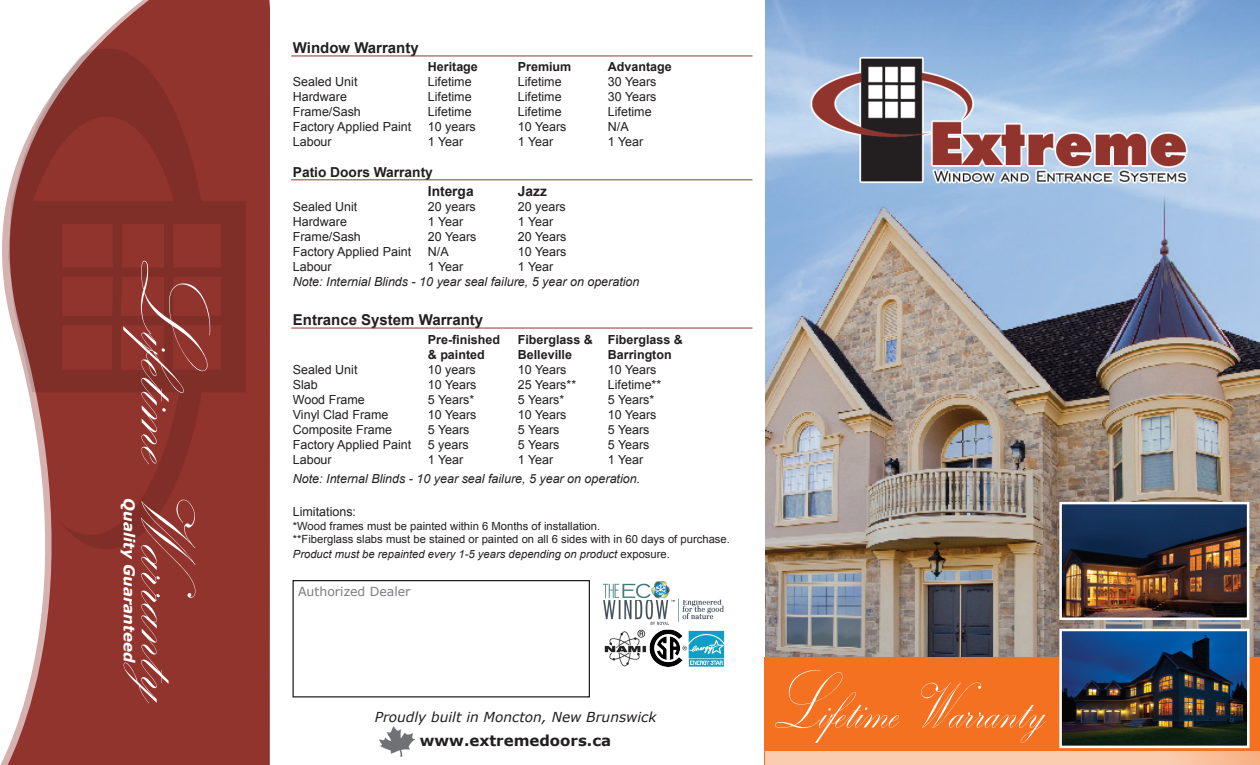
<style>
.page{position:relative;width:1260px;height:765px;background:#fff}
.page>*{position:absolute;margin:0;border:0;box-sizing:border-box;transform-origin:0 0}
.t1{font:700 15px "Arial";color:#231f20}
.t2{font:700 15px "Verdana";color:#231f20}
.t3{font:italic 700 15px "Verdana";color:#fff}
.t4{font:italic 13.75px "Verdana";color:#231f20}
.t5{font:700 13.75px/18.8px "Arial";color:#231f20}
.t6{font:12.5px "Arial";color:#231f20}
.t7{font:italic 12.5px "Arial";color:#231f20}
.t8{font:700 12.5px "Arial";color:#231f20}
.t9{font:12.5px "Verdana";color:#7b7d80}
.t10{font:11.25px/13.5px "Arial";color:#231f20}
.t11{font:italic 11.25px "Arial";color:#231f20}
.s1{font-style:normal}
</style>
<div class="page">
<img style="left:765px;top:0;width:495px;height:658px">
<div style="left:765px;top:658px;width:495px;height:107px;background:#f37121"></div>
<svg style="left:765px;top:751px;width:495px;height:14px;background:#f9c9ab"></svg>
<img style="left:1062px;top:632px;width:185px;height:113px">
<div style="left:1059px;top:629px;width:191px;height:119px;border:2px solid #fff"></div>
<img style="left:1062px;top:505px;width:184px;height:112px">
<div style="left:1059px;top:502px;width:190px;height:118px;border:2px solid #fff"></div>
<img style="left:810px;top:55px;width:379px;height:131px">
<div style="left:292px;top:580px;width:298px;height:118px;border:1px solid #231f20"></div>
<img style="left:380px;top:726px;width:35px;height:31px">
<svg style="left:0;top:0;width:270px;height:765px;fill:#92342e"></svg>
<img style="left:0;top:49px;width:246px;height:521px">
<svg style="left:123px;top:261px;width:87px;height:442px;background:#943e38"></svg>
<img style="left:604px;top:581px;width:120px;height:43px">
<img style="left:689px;top:631px;width:36px;height:36px">
<img style="left:604px;top:629px;width:43px;height:38px">
<hr style="left:291px;top:56px;width:461px;height:1px;background:#92342e">
<hr style="left:291px;top:180px;width:461px;height:1px;background:#92342e">
<hr style="left:291px;top:328px;width:461px;height:1px;background:#92342e">
<svg style="left:775px;top:670px;width:271px;height:73px"></svg>
<img style="left:649px;top:629px;width:37px;height:37px">
<p class="t3" style="left:139px;top:498px;width:166px;rotate:90deg">Quality Guaranteed</p>
<p class="t1" style="left:293px;top:38px;width:127px">Window Warranty</p>
<p class="t8" style="left:428px;top:59px;width:52px">Heritage</p>
<p class="t8" style="left:518px;top:59px;width:55px">Premium</p>
<p class="t8" style="left:608px;top:59px;width:65px">Advantage</p>
<p class="t6" style="left:293px;top:74px;width:66px">Sealed Unit</p>
<p class="t6" style="left:428px;top:74px;width:45px">Lifetime</p>
<p class="t6" style="left:518px;top:74px;width:45px">Lifetime</p>
<p class="t6" style="left:608px;top:74px;width:50px">30 Years</p>
<p class="t6" style="left:293px;top:89px;width:56px">Hardware</p>
<p class="t6" style="left:428px;top:89px;width:45px">Lifetime</p>
<p class="t6" style="left:518px;top:89px;width:45px">Lifetime</p>
<p class="t6" style="left:608px;top:89px;width:50px">30 Years</p>
<p class="t6" style="left:293px;top:104px;width:70px">Frame/Sash</p>
<p class="t6" style="left:428px;top:104px;width:45px">Lifetime</p>
<p class="t6" style="left:518px;top:104px;width:45px">Lifetime</p>
<p class="t6" style="left:608px;top:104px;width:45px">Lifetime</p>
<p class="t6" style="left:293px;top:119px;width:120px">Factory Applied Paint</p>
<p class="t6" style="left:428px;top:119px;width:49px">10 years</p>
<p class="t6" style="left:518px;top:119px;width:50px">10 Years</p>
<p class="t6" style="left:608px;top:119px;width:22px">N/A</p>
<p class="t6" style="left:293px;top:134px;width:40px">Labour</p>
<p class="t6" style="left:428px;top:134px;width:37px">1 Year</p>
<p class="t6" style="left:518px;top:134px;width:37px">1 Year</p>
<p class="t6" style="left:608px;top:134px;width:37px">1 Year</p>
<p class="t5" style="left:428px;top:163px;width:47px;text-indent:-135px">Patio Doors Warranty<br>Interga</p>
<p class="t5" style="left:518px;top:182px;width:31px">Jazz</p>
<p class="t6" style="left:293px;top:198px;width:66px">Sealed Unit</p>
<p class="t6" style="left:428px;top:198px;width:49px">20 years</p>
<p class="t6" style="left:518px;top:198px;width:49px">20 years</p>
<p class="t6" style="left:293px;top:213px;width:56px">Hardware</p>
<p class="t6" style="left:428px;top:213px;width:37px">1 Year</p>
<p class="t6" style="left:518px;top:213px;width:37px">1 Year</p>
<p class="t6" style="left:293px;top:228px;width:70px">Frame/Sash</p>
<p class="t6" style="left:428px;top:228px;width:50px">20 Years</p>
<p class="t6" style="left:518px;top:228px;width:50px">20 Years</p>
<p class="t6" style="left:293px;top:243px;width:120px">Factory Applied Paint</p>
<p class="t6" style="left:428px;top:243px;width:22px">N/A</p>
<p class="t6" style="left:518px;top:243px;width:50px">10 Years</p>
<p class="t6" style="left:293px;top:258px;width:40px">Labour</p>
<p class="t6" style="left:428px;top:258px;width:37px">1 Year</p>
<p class="t6" style="left:518px;top:258px;width:37px">1 Year</p>
<p class="t7" style="left:293px;top:273px;width:348px">Note: Internial Blinds - 10 year seal failure, 5 year on operation</p>
<p class="t1" style="left:293px;top:310px;width:192px">Entrance System Warranty</p>
<p class="t8" style="left:428px;top:331px;width:74px">Pre-finished</p>
<p class="t8" style="left:518px;top:331px;width:167px">Fiberglass &amp; Fiberglass &amp;</p>
<p class="t8" style="left:428px;top:346px;width:58px">&amp; painted</p>
<p class="t8" style="left:518px;top:346px;width:56px">Belleville</p>
<p class="t8" style="left:608px;top:346px;width:65px">Barrington</p>
<p class="t6" style="left:293px;top:361px;width:66px">Sealed Unit</p>
<p class="t6" style="left:428px;top:361px;width:49px">10 years</p>
<p class="t6" style="left:518px;top:361px;width:50px">10 Years</p>
<p class="t6" style="left:608px;top:361px;width:50px">10 Years</p>
<p class="t6" style="left:293px;top:376px;width:27px">Slab</p>
<p class="t6" style="left:428px;top:376px;width:50px">10 Years</p>
<p class="t6" style="left:518px;top:376px;width:60px">25 Years**</p>
<p class="t6" style="left:608px;top:376px;width:55px">Lifetime**</p>
<p class="t6" style="left:293px;top:391px;width:74px">Wood Frame</p>
<p class="t6" style="left:428px;top:391px;width:48px">5 Years*</p>
<p class="t6" style="left:518px;top:391px;width:48px">5 Years*</p>
<p class="t6" style="left:608px;top:391px;width:48px">5 Years*</p>
<p class="t6" style="left:293px;top:406px;width:97px">Vinyl Clad Frame</p>
<p class="t6" style="left:428px;top:406px;width:50px">10 Years</p>
<p class="t6" style="left:518px;top:406px;width:50px">10 Years</p>
<p class="t6" style="left:608px;top:406px;width:50px">10 Years</p>
<p class="t6" style="left:293px;top:421px;width:101px">Composite Frame</p>
<p class="t6" style="left:428px;top:421px;width:43px">5 Years</p>
<p class="t6" style="left:518px;top:421px;width:43px">5 Years</p>
<p class="t6" style="left:608px;top:421px;width:43px">5 Years</p>
<p class="t6" style="left:293px;top:436px;width:120px">Factory Applied Paint</p>
<p class="t6" style="left:428px;top:436px;width:42px">5 years</p>
<p class="t6" style="left:518px;top:436px;width:43px">5 Years</p>
<p class="t6" style="left:608px;top:436px;width:43px">5 Years</p>
<p class="t6" style="left:293px;top:451px;width:40px">Labour</p>
<p class="t6" style="left:428px;top:451px;width:37px">1 Year</p>
<p class="t6" style="left:518px;top:451px;width:37px">1 Year</p>
<p class="t6" style="left:608px;top:451px;width:37px">1 Year</p>
<p class="t7" style="left:293px;top:470px;width:349px">Note: Internal Blinds - 10 year seal failure, 5 year on operation.</p>
<p class="t6" style="left:293px;top:504px;width:65px">Limitations:</p>
<p class="t10" style="left:293px;top:519px;width:439px">*Wood frames must be painted within 6 Months of installation.<br>**Fiberglass slabs must be stained or painted on all 6 sides with in 60 days of purchase.</p>
<p class="t11" style="left:293px;top:547px;width:379px">Product must be repainted every 1-5 years depending on product <span class="s1">exposure.</span></p>
<p class="t9" style="left:298px;top:584px;width:114px">Authorized Dealer</p>
<p class="t4" style="left:375px;top:708px;width:283px">Proudly built in Moncton, New Brunswick</p>
<p class="t2" style="left:420px;top:731px;width:193px">www.extremedoors.ca</p>
</div>
